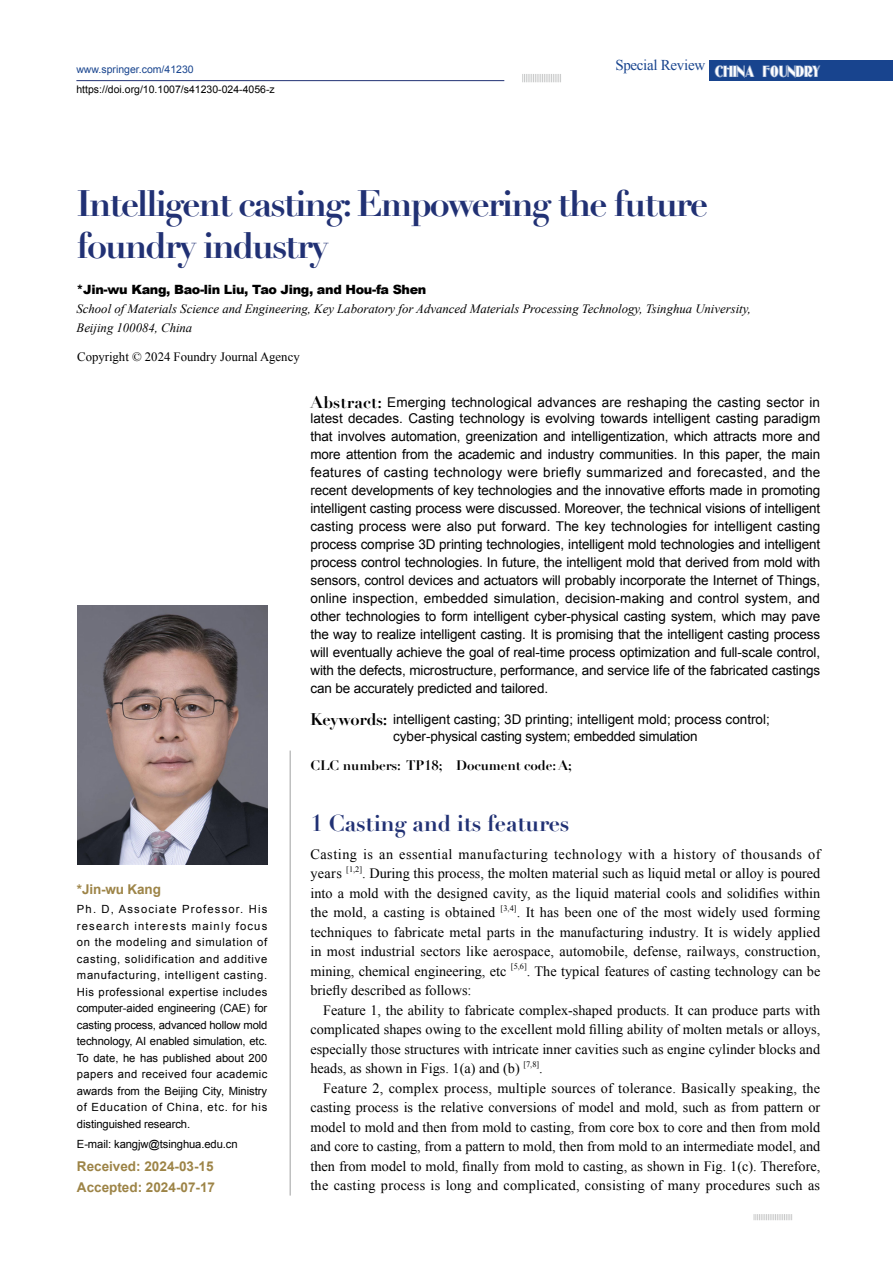
<style>
.page{position:relative;width:893px;height:1263px;background:#fff}
.page>*{position:absolute;margin:0;border:0;box-sizing:border-box;transform-origin:0 0}
.t1{font:700 36px/42px "Didot";letter-spacing:-.055em;color:#213174}
.t2{font:700 22.5px "Didot";letter-spacing:-.01em;color:#213174}
.t3{font:15.6px "Oldgate Lane Outline";color:#fff}
.t4{font:15px "Times New Roman";letter-spacing:-.02em;color:#18448e}
.t5{font:14.25px/19.5px "Times New Roman";color:#000;text-align:justify}
.t6{font:14.25px/19.5px "Times New Roman";letter-spacing:.035em;color:#000}
.t7{font:14.25px "Times New Roman";letter-spacing:.02em;color:#000}
.t8{font:13.5px/18px "Arial";color:#000}
.t9{font:700 13.5px/20.7px "Arial";color:#9d8447}
.t10{font:700 13.5px "Didot";letter-spacing:-.01em;color:#000}
.t11{font:italic 12.75px/19.2px "Times New Roman";color:#000}
.t12{font:900 12.75px "Arial";letter-spacing:-.025em;color:#000}
.t13{font:12.75px "Times New Roman";color:#000}
.t14{font:11.25px/16.5px "Arial";letter-spacing:-.01em;color:#000;text-align:justify}
.t15{font:10.5px "Arial";color:#000}
.t16{font:10.5px "Arial";color:#18448e}
.t17{font:8.25px "Times New Roman";color:#000}
.s1{font-family:"Didot";font-weight:700;font-size:16.5px}
</style>
<div class="page">
<svg style="left:754px;top:1214px;width:38px;height:6px"></svg>
<div style="left:709px;top:60px;width:184px;height:21px;background:#18448e"></div>
<svg style="left:522px;top:74px;width:39px;height:8px"></svg>
<hr style="left:76px;top:80px;width:428px;height:1px;background:#213174">
<hr style="left:290px;top:750px;width:1px;height:445px;background:#9fa0a0">
<img style="left:77px;top:605px;width:190px;height:259px">
<p class="t16" style="left:76px;top:63px;width:119px">www.springer.com/41230</p>
<p class="t15" style="left:76px;top:82px;width:200px">https://doi.org/10.1007/s41230-024-4056-z</p>
<p class="t4" style="left:615px;top:55px;width:91px">Special Review</p>
<p class="t3" style="left:715px;top:62px;width:107px">CHINA FOUNDRY</p>
<h1 class="t1" style="left:76px;top:183px;width:633px">Intelligent casting: Empowering the future foundry industry</h1>
<p class="t12" style="left:77px;top:280px;width:351px">*Jin-wu Kang, Bao-lin Liu, Tao Jing, and Hou-fa Shen</p>
<p class="t11" style="left:77px;top:298px;width:676px">School of Materials Science and Engineering, Key Laboratory for Advanced Materials Processing Technology, Tsinghua University,<br>Beijing 100084, China</p>
<p class="t13" style="left:77px;top:348px;width:224px">Copyright © 2024 Foundry Journal Agency</p>
<p class="t8" style="left:310px;top:394px;width:511px;line-height:16.5px"><span class="s1">Abstract:</span> Emerging technological advances are reshaping the casting sector in latest decades. Casting technology is evolving towards intelligent casting paradigm</p>
<p class="t8" style="left:310px;top:428px;width:511px;text-align:justify">that involves automation, greenization and intelligentization, which attracts more and more attention from the academic and industry communities. In this paper, the main features of casting technology were briefly summarized and forecasted, and the recent developments of key technologies and the innovative efforts made in promoting intelligent casting process were discussed. Moreover, the technical visions of intelligent casting process were also put forward. The key technologies for intelligent casting process comprise 3D printing technologies, intelligent mold technologies and intelligent process control technologies. In future, the intelligent mold that derived from mold with sensors, control devices and actuators will probably incorporate the Internet of Things, online inspection, embedded simulation, decision-making and control system, and other technologies to form intelligent cyber-physical casting system, which may pave the way to realize intelligent casting. It is promising that the intelligent casting process will eventually achieve the goal of real-time process optimization and full-scale control, with the defects, microstructure, performance, and service life of the fabricated castings can be accurately predicted and tailored.</p>
<p class="t8" style="left:393px;top:710px;width:378px;line-height:17.2px;text-indent:-83px"><span class="s1">Keywords:</span> intelligent casting; 3D printing; intelligent mold; process control; cyber-physical casting system; embedded simulation</p>
<p class="t10" style="left:310px;top:757px;width:263px">CLC numbers: TP18; Document code: A;</p>
<p class="t9" style="left:77px;top:879px;width:86px">*Jin-wu Kang</p>
<p class="t14" style="left:77px;top:901px;width:192px">Ph. D, Associate Professor. His research interests mainly focus on the modeling and simulation of casting, solidification and additive manufacturing, intelligent casting.<br>His professional expertise includes computer-aided engineering (CAE) for casting process, advanced hollow mold technology, AI enabled simulation, etc.<br>To date, he has published about 200 papers and received four academic awards from the Beijing City, Ministry of Education of China, etc. for his distinguished research.</p>
<p class="t14" style="left:77px;top:1136px;width:162px">E-mail: kangjw@tsinghua.edu.cn</p>
<p class="t9" style="left:77px;top:1156px;width:140px">Received: 2024-03-15<br>Accepted: 2024-07-17</p>
<h2 class="t2" style="left:310px;top:809px;width:261px">1 Casting and its features</h2>
<p class="t6" style="left:310px;top:844px;width:512px">Casting is an essential manufacturing technology with a history of thousands of years</p>
<p class="t17" style="left:346px;top:863px;width:17px">[1,2]</p>
<p class="t5" style="left:310px;top:863px;width:511px;text-indent:52px">. During this process, the molten material such as liquid metal or alloy is poured into a mold with the designed cavity, as the liquid material cools and solidifies within the mold, a casting is obtained</p>
<p class="t17" style="left:500px;top:902px;width:18px">[3,4]</p>
<p class="t5" style="left:310px;top:902px;width:511px;text-indent:206px">. It has been one of the most widely used forming techniques to fabricate metal parts in the manufacturing industry. It is widely applied in most industrial sectors like aerospace, automobile, defense, railways, construction, mining, chemical engineering, etc</p>
<p class="t17" style="left:511px;top:961px;width:17px">[5,6]</p>
<p class="t5" style="left:527px;top:961px;width:295px">. The typical features of casting technology can be</p>
<p class="t5" style="left:310px;top:980px;width:163px">briefly described as follows:</p>
<p class="t5" style="left:323px;top:1000px;width:499px">Feature 1, the ability to fabricate complex-shaped products. It can produce parts with</p>
<p class="t5" style="left:310px;top:1019px;width:511px">complicated shapes owing to the excellent mold filling ability of molten metals or alloys,</p>
<p class="t5" style="left:310px;top:1039px;width:511px">especially those structures with intricate inner cavities such as engine cylinder blocks and</p>
<p class="t5" style="left:310px;top:1058px;width:211px">heads, as shown in Figs. 1(a) and (b)</p>
<p class="t17" style="left:523px;top:1058px;width:17px">[7,8]</p>
<p class="t5" style="left:539px;top:1058px;width:5px">.</p>
<p class="t5" style="left:323px;top:1078px;width:498px">Feature 2, complex process, multiple sources of tolerance. Basically speaking, the</p>
<p class="t5" style="left:310px;top:1097px;width:511px">casting process is the relative conversions of model and mold, such as from pattern or</p>
<p class="t5" style="left:310px;top:1117px;width:511px">model to mold and then from mold to casting, from core box to core and then from mold</p>
<p class="t5" style="left:310px;top:1136px;width:511px">and core to casting, from a pattern to mold, then from mold to an intermediate model, and</p>
<p class="t5" style="left:310px;top:1156px;width:511px">then from model to mold, finally from mold to casting, as shown in Fig. 1(c). Therefore,</p>
<p class="t7" style="left:310px;top:1176px;width:511px">the casting process is long and complicated, consisting of many procedures such as</p>
</div>
